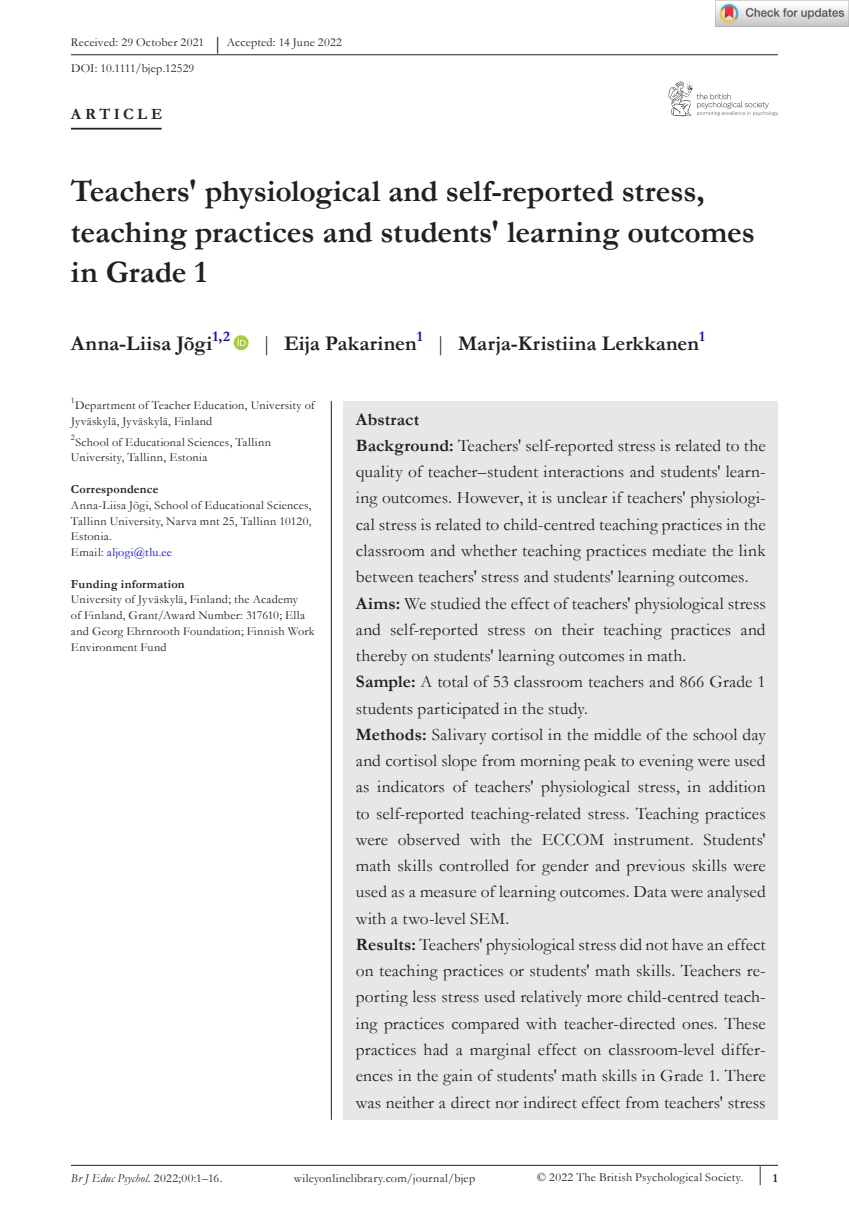
<style>
.page{position:relative;width:849px;height:1221px;background:#fff}
.page>*{position:absolute;margin:0;border:0;box-sizing:border-box;transform-origin:0 0}
.t1{font:700 31.5px/40.2px "Garamond";letter-spacing:-.005em;color:#231f20}
.t2{font:700 21px "Garamond";letter-spacing:.01em;color:#231f20}
.t3{font:17.5px/26.2px "Garamond";letter-spacing:.01em;color:#231f20}
.t4{font:700 15.75px "Garamond";letter-spacing:.22em;color:#231f20}
.t5{font:12.25px/15.8px "Garamond";letter-spacing:.02em;color:#231f20}
.t6{font:700 12.25px "Garamond";letter-spacing:.02em;color:#231f20}
.t7{font:italic 12.25px "Garamond";letter-spacing:.015em;color:#231f20}
.s1{font-size:18.38px}
.s2{font-weight:400}
.s3{color:#00f}
.s4{font-weight:700}
.s5{font-style:normal}
</style>
<div class="page">
<hr style="left:71px;top:1164px;width:706px;height:1px;background:#231f20">
<svg style="left:668px;top:82px;width:109px;height:34px"></svg>
<hr style="left:71px;top:128px;width:91px;height:1px;background:#231f20">
<svg style="left:233px;top:335px;width:15px;height:15px"></svg>
<svg style="left:237px;top:338px;width:8px;height:8px"></svg>
<hr style="left:71px;top:54px;width:706px;height:1px;background:#231f20">
<div style="left:343px;top:401px;width:434px;height:718px;background:#e6e7e9"></div>
<hr style="left:331px;top:401px;width:1px;height:718px;background:#231f20">
<img style="left:715px;top:0;width:133px;height:26px">
<p class="t5" style="left:71px;top:30px;width:272px;line-height:25.2px">Received: 29 October 2021 <span class="s1">|</span> Accepted: 14 June 2022<br>DOI: 10.1111/bjep.12529</p>
<p class="t4" style="left:71px;top:103px;width:93px">ARTICLE</p>
<h1 class="t1" style="left:71px;top:171px;width:685px">Teachers' physiological and self-reported stress, teaching practices and students' learning outcomes in Grade 1</h1>
<p class="t2" style="left:71px;top:329px;width:160px">Anna-Liisa Jõgi<sup>1,2</sup></p>
<p class="t2" style="left:261px;top:329px;width:444px"><span class="s2">|</span> Eija Pakarinen<sup>1</sup> <span class="s2">|</span> Marja-Kristiina Lerkkanen<sup>1</sup></p>
<p class="t5" style="left:71px;top:397px;width:245px"><sup>1</sup>Department of Teacher Education, University of<br>Jyväskylä, Jyväskylä, Finland</p>
<p class="t5" style="left:71px;top:433px;width:202px"><sup>2</sup>School of Educational Sciences, Tallinn<br>University, Tallinn, Estonia</p>
<p class="t6" style="left:71px;top:481px;width:89px">Correspondence</p>
<p class="t5" style="left:71px;top:496px;width:242px">Anna-Liisa Jõgi, School of Educational Sciences, Tallinn University, Narva mnt 25, Tallinn 10120, Estonia.<br>Email: <span class="s3">aljogi@tlu.ee</span></p>
<p class="t6" style="left:71px;top:575px;width:115px">Funding information</p>
<p class="t5" style="left:71px;top:591px;width:245px">University of Jyväskylä, Finland; the Academy<br>of Finland, Grant/Award Number: 317610; Ella and Georg Ehrnrooth Foundation; Finnish Work Environment Fund</p>
<p class="t3" style="left:356px;top:405px;width:411px"><span class="s4">Abstract<br>Background:</span> Teachers' self-reported stress is related to the quality of teacher–student interactions and students' learn&shy;ing outcomes. However, it is unclear if teachers' physiologi&shy;cal stress is related to child-centred teaching practices in the classroom and whether teaching practices mediate the link between teachers' stress and students' learning outcomes.<br><span class="s4">Aims:</span> We studied the effect of teachers' physiological stress and self-reported stress on their teaching practices and thereby on students' learning outcomes in math.<br><span class="s4">Sample:</span> A total of 53 classroom teachers and 866 Grade 1 students participated in the study.<br><span class="s4">Methods:</span> Salivary cortisol in the middle of the school day and cortisol slope from morning peak to evening were used as indicators of teachers' physiological stress, in addition to self-reported teaching-related stress. Teaching practices were observed with the ECCOM instrument. Students' math skills controlled for gender and previous skills were used as a measure of learning outcomes. Data were analysed with a two-level SEM.<br><span class="s4">Results:</span> Teachers' physiological stress did not have an effect on teaching practices or students' math skills. Teachers re&shy;porting less stress used relatively more child-centred teach&shy;ing practices compared with teacher-directed ones. These practices had a marginal effect on classroom-level differ&shy;ences in the gain of students' math skills in Grade 1. There was neither a direct nor indirect effect from teachers' stress</p>
<p class="t7" style="left:71px;top:1169px;width:153px">Br J Educ Psychol. <span class="s5">2022;00:1–16.</span></p>
<p class="t5" style="left:293px;top:1169px;width:183px">wileyonlinelibrary.com/journal/bjep</p>
<p class="t5" style="left:536px;top:1169px;width:242px">© 2022 The British Psychological Society. <sup>|</sup> <span class="s4">1</span></p>
</div>
